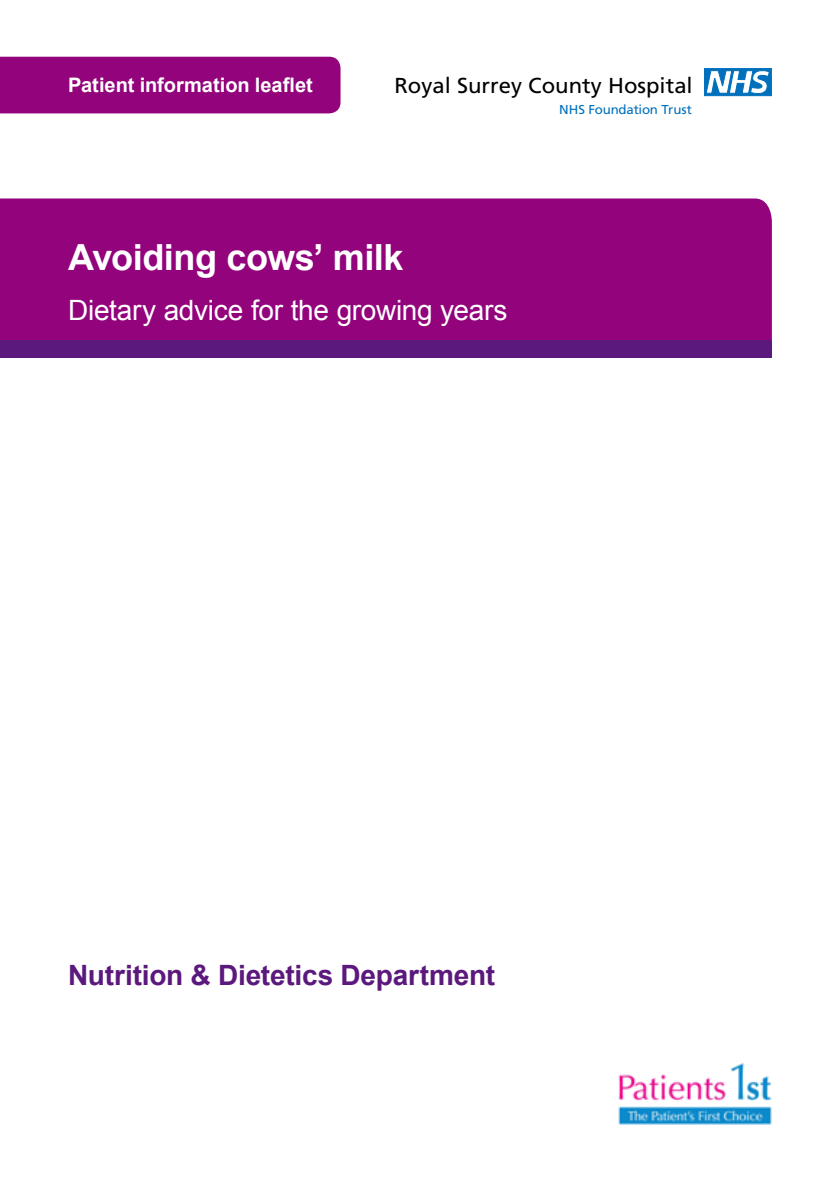
<style>
.page{position:relative;width:840px;height:1191px;background:#fff}
.page>*{position:absolute;margin:0;border:0;box-sizing:border-box;transform-origin:0 0}
.t1{font:700 36px "Arial";letter-spacing:-.015em;color:#fff}
.t2{font:28px "Arial";letter-spacing:-.01em;color:#fff}
.t3{font:700 28px "Arial";letter-spacing:-.005em;color:#5b187d}
.t4{font:21.6px "Frutiger";color:#000}
.t5{font:700 20px "Arial";color:#fff}
.t6{font:12.8px "Frutiger";letter-spacing:-.015em;color:#0070bc}
</style>
<div class="page">
<img style="left:618px;top:1063px;width:154px;height:62px">
<div style="left:0;top:57px;width:340px;height:56px;background:#92037c"></div>
<div style="left:0;top:198px;width:771px;height:142px;background:#92037c"></div>
<div style="left:0;top:340px;width:771px;height:17px;background:#5b187d"></div>
<svg style="left:704px;top:68px;width:67px;height:29px"></svg>
<p class="t5" style="left:68px;top:72px;width:246px">Patient information leaflet</p>
<p class="t4" style="left:394px;top:73px;width:299px">Royal Surrey County Hospital</p>
<p class="t6" style="left:559px;top:102px;width:134px">NHS Foundation Trust</p>
<p class="t1" style="left:68px;top:234px;width:337px">Avoiding cows’ milk</p>
<p class="t2" style="left:68px;top:291px;width:440px">Dietary advice for the growing years</p>
<p class="t3" style="left:68px;top:956px;width:428px">Nutrition &amp; Dietetics Department</p>
</div>
